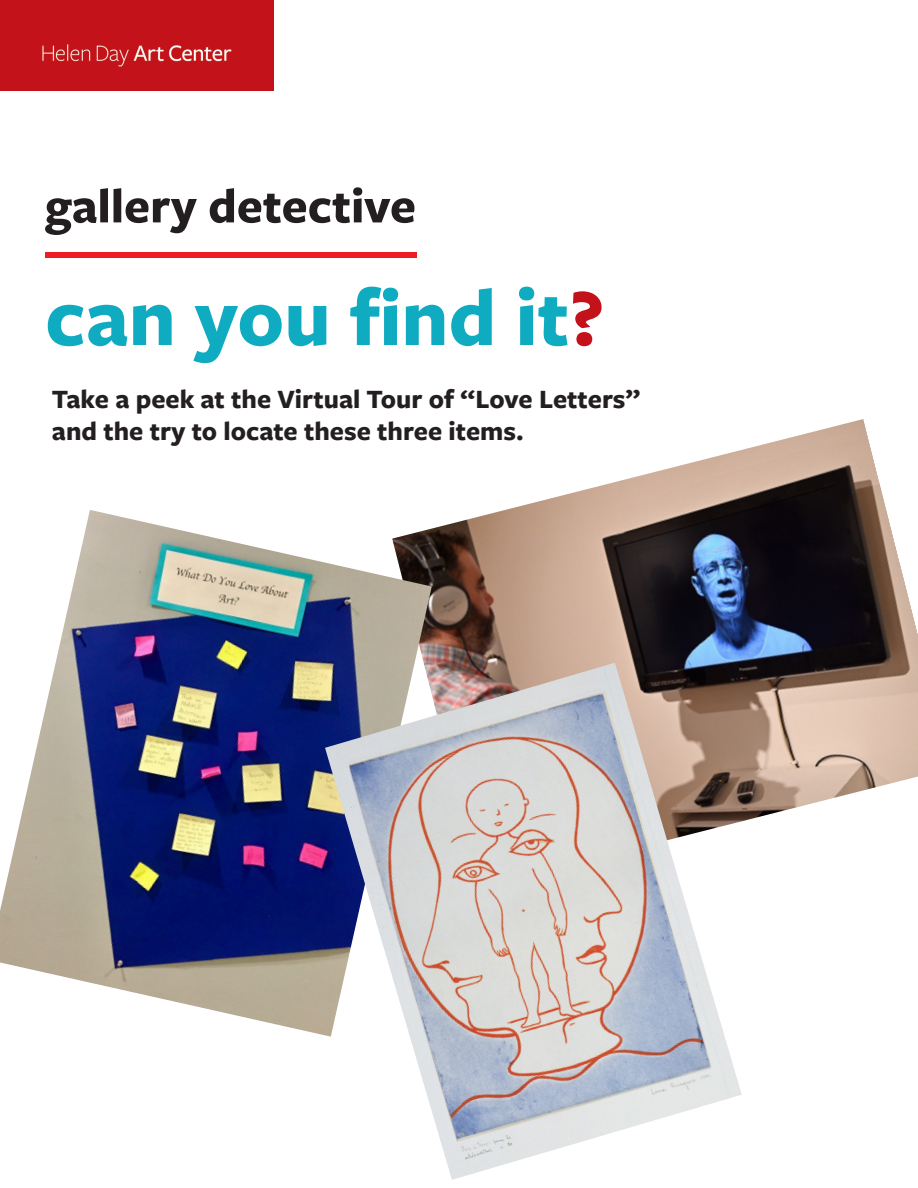
<style>
.page{position:relative;width:918px;height:1188px;background:#fff}
.page>*{position:absolute;margin:0;border:0;box-sizing:border-box;transform-origin:0 0}
.t1{font:700 83.85px "Freight Sans Pro";color:#0fabc1}
.t2{font:700 50.4px "Freight Sans Pro";color:#231f20}
.t3{font:700 27.45px/31.5px "Freight Sans Pro";color:#231f20}
.s1{color:#c4121a}
</style>
<div class="page">
<img style="left:432px;top:419px;width:486px;height:403px">
<img style="left:0;top:510px;width:432px;height:526px">
<img style="left:325px;top:663px;width:417px;height:517px">
<div style="left:0;top:0;width:273px;height:91px;background:#c3121a"></div>
<div style="left:45px;top:252px;width:372px;height:6px;background:#ee1d23"></div>
<h2 class="t2" style="left:45px;top:171px;width:372px">gallery detective</h2>
<h1 class="t1" style="left:45px;top:260px;width:561px">can you find it<span class="s1">?</span></h1>
<p class="t3" style="left:52px;top:383px;width:590px">Take a peek at the Virtual Tour of “Love Letters” and the try to locate these three items.</p>
</div>
